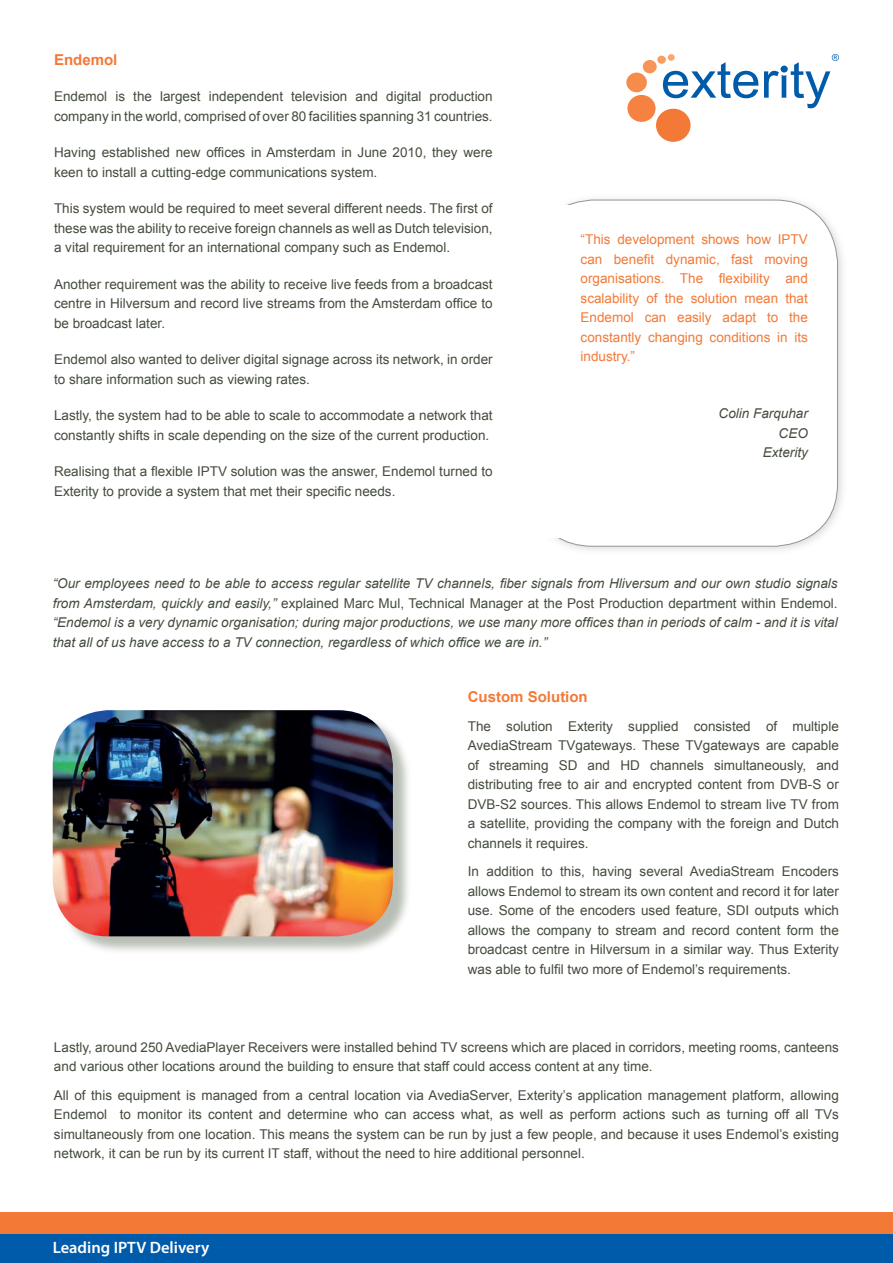
<style>
.page{position:relative;width:893px;height:1263px;background:#fff}
.page>*{position:absolute;margin:0;border:0;box-sizing:border-box;transform-origin:0 0}
.t1{font:600 16.5px "Myriad Pro";color:#fff}
.t2{font:700 15px "Arial";color:#f37937}
.t3{font:13.5px/19.5px "Arial";color:#434c3d}
.t4{font:italic 13.5px/19.5px "Arial";color:#434c3d;text-align:right}
.t5{font:13.5px/19.5px "Arial";color:#f37937;text-align:justify}
.s1{font-style:normal}
</style>
<div class="page">
<div style="left:0;top:1233px;width:893px;height:30px;background:#015bab"></div>
<div style="left:0;top:1212px;width:893px;height:21px;background:#f37937"></div>
<div style="left:524px;top:193px;width:324px;height:363px;background:#b2b3b7;opacity:.5"></div>
<div style="left:530px;top:200px;width:307px;height:346px;background:#fff;border-radius:63px"></div>
<div style="left:510px;top:206px;width:133px;height:332px;background:#fff"></div>
<div style="left:55px;top:712px;width:356px;height:243px;background:#a1a99d;opacity:.75"></div>
<img style="left:53px;top:710px;width:340px;height:226px">
<div style="left:668px;top:54px;width:7px;height:7px;background:#f9a76c;border-radius:50%"></div>
<div style="left:657px;top:56px;width:9px;height:8px;background:#f89e61;border-radius:50%"></div>
<div style="left:643px;top:60px;width:14px;height:13px;background:#f79556;border-radius:50%"></div>
<div style="left:626px;top:73px;width:21px;height:19px;background:#f68c4c;border-radius:50%"></div>
<div style="left:627px;top:95px;width:28px;height:27px;background:#f58241;border-radius:50%"></div>
<div style="left:656px;top:109px;width:34px;height:33px;background:#f37937;border-radius:50%"></div>
<svg style="left:663px;top:62px;width:95px;height:36px"></svg>
<svg style="left:764px;top:54px;width:75px;height:54px"></svg>
<p class="t2" style="left:54px;top:49px;width:65px">Endemol</p>
<p class="t3" style="left:54px;top:87px;width:440px">Endemol is the largest independent television and digital production company in the world, comprised of over 80 facilities spanning 31 countries.</p>
<p class="t3" style="left:54px;top:143px;width:440px">Having established new offices in Amsterdam in June 2010, they were keen to install a cutting-edge communications system.</p>
<p class="t3" style="left:54px;top:199px;width:440px;text-align:justify">This system would be required to meet several different needs. The first of these was the ability to receive foreign channels as well as Dutch television, a vital requirement for an international company such as Endemol.</p>
<p class="t3" style="left:54px;top:274px;width:440px;text-align:justify">Another requirement was the ability to receive live feeds from a broadcast centre in Hilversum and record live streams from the Amsterdam office to be broadcast later.</p>
<p class="t3" style="left:54px;top:350px;width:440px">Endemol also wanted to deliver digital signage across its network, in order to share information such as viewing rates.</p>
<p class="t3" style="left:54px;top:406px;width:440px">Lastly, the system had to be able to scale to accommodate a network that constantly shifts in scale depending on the size of the current production.</p>
<p class="t3" style="left:54px;top:462px;width:440px">Realising that a flexible IPTV solution was the answer, Endemol turned to<br>Exterity to provide a system that met their specific needs.</p>
<p class="t5" style="left:581px;top:230px;width:229px">“This development shows how IPTV can benefit dynamic, fast moving organisations. The flexibility and scalability of the solution mean that Endemol can easily adapt to the constantly changing conditions in its industry.”</p>
<p class="t4" style="left:719px;top:404px;width:91px">Colin Farquhar<br>CEO<br>Exterity</p>
<p class="t4" style="left:53px;top:574px;width:786px;text-align:justify">“Our employees need to be able to access regular satellite TV channels, fiber signals from Hliversum and our own studio signals from Amsterdam, quickly and easily,” <span class="s1">explained Marc Mul, Technical Manager at the Post Production department within Endemol. </span>“Endemol is a very dynamic organisation; during major productions, we use many more offices than in periods of calm - and it is vital that all of us have access to a TV connection, regardless of which office we are in.”</p>
<p class="t2" style="left:468px;top:686px;width:121px">Custom Solution</p>
<p class="t3" style="left:468px;top:716px;width:373px;text-align:justify">The solution Exterity supplied consisted of multiple AvediaStream TVgateways. These TVgateways are capable of streaming SD and HD channels simultaneously, and distributing free to air and encrypted content from DVB-S or DVB-S2 sources. This allows Endemol to stream live TV from a satellite, providing the company with the foreign and Dutch channels it requires.</p>
<p class="t3" style="left:468px;top:861px;width:373px;text-align:justify">In addition to this, having several AvediaStream Encoders allows Endemol to stream its own content and record it for later use. Some of the encoders used feature, SDI outputs which allows the company to stream and record content form the broadcast centre in Hilversum in a similar way. Thus Exterity was able to fulfil two more of Endemol’s requirements.</p>
<p class="t3" style="left:54px;top:1037px;width:786px">Lastly, around 250 AvediaPlayer Receivers were installed behind TV screens which are placed in corridors, meeting rooms, canteens and various other locations around the building to ensure that staff could access content at any time.</p>
<p class="t3" style="left:54px;top:1085px;width:786px;text-align:justify">All of this equipment is managed from a central location via AvediaServer, Exterity’s application management platform, allowing Endemol to monitor its content and determine who can access what, as well as perform actions such as turning off all TVs simultaneously from one location. This means the system can be run by just a few people, and because it uses Endemol’s existing network, it can be run by its current IT staff, without the need to hire additional personnel.</p>
<p class="t1" style="left:53px;top:1237px;width:158px">Leading IPTV Delivery</p>
</div>
